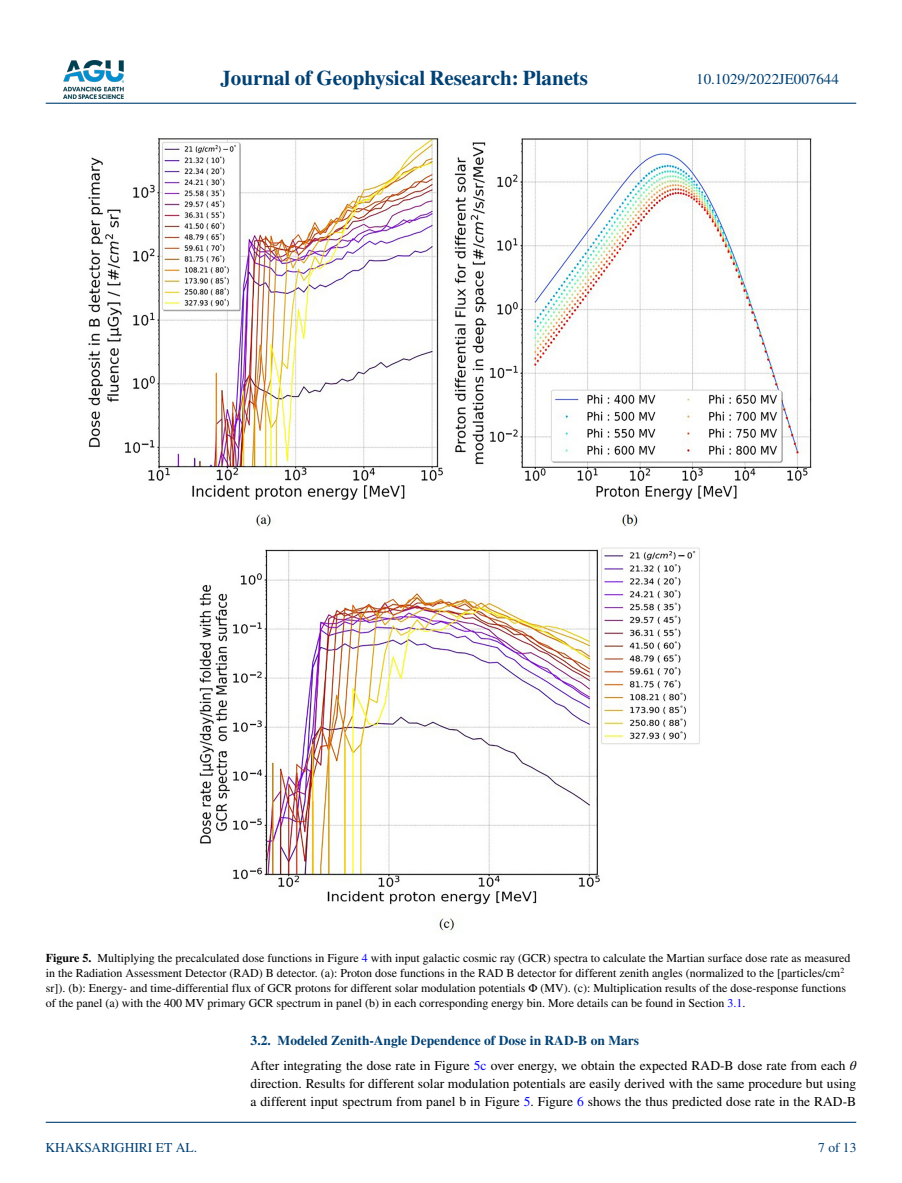
<style>
.page{position:relative;width:902px;height:1183px;background:#fff}
.page>*{position:absolute;margin:0;border:0;box-sizing:border-box;transform-origin:0 0}
.t1{font:700 21px "STIX";color:#004174}
.t2{font:15px "STIX";color:#004174}
.t3{font:13.5px/25.5px "STIX";color:#000}
.t4{font:13.5px "STIX";color:#004174}
.t5{font:12px/15px "STIX";color:#000}
.s1{font-weight:700}
.s2{color:#00f}
.s3{font-weight:700;color:#004174}
.s4{font-style:italic}
</style>
<div class="page">
<img style="left:63px;top:60px;width:60px;height:39px">
<hr style="left:46px;top:103px;width:810px;height:1px;background:#004174">
<hr style="left:46px;top:1121px;width:810px;height:1px;background:#004174">
<img style="left:88px;top:138px;width:724px;height:794px">
<h1 class="t1" style="left:220px;top:66px;width:369px">Journal of Geophysical Research: Planets</h1>
<p class="t2" style="left:696px;top:69px;width:144px">10.1029/2022JE007644</p>
<p class="t5" style="left:46px;top:950px;width:806px"><span class="s1">Figure 5.</span> Multiplying the precalculated dose functions in Figure <span class="s2">4</span> with input galactic cosmic ray (GCR) spectra to calculate the Martian surface dose rate as measured in the Radiation Assessment Detector (RAD) B detector. (a): Proton dose functions in the RAD B detector for different zenith angles (normalized to the [particles/cm<sup>2 </sup>sr]). (b): Energy- and time-differential flux of GCR protons for different solar modulation potentials Φ (MV). (c): Multiplication results of the dose-response functions of the panel (a) with the 400 MV primary GCR spectrum in panel (b) in each corresponding energy bin. More details can be found in Section <span class="s2">3.1</span>.</p>
<p class="t4" style="left:45px;top:1138px;width:153px">KHAKSARIGHIRI ET AL.</p>
<p class="t3" style="left:250px;top:1028px;width:607px"><span class="s3">3.2. Modeled Zenith-Angle Dependence of Dose in RAD-B on Mars<br></span>After integrating the dose rate in Figure <span class="s2">5c</span> over energy, we obtain the expected RAD-B dose rate from each <span class="s4">θ</span></p>
<p class="t3" style="left:250px;top:1075px;width:607px;line-height:18px">direction. Results for different solar modulation potentials are easily derived with the same procedure but using a different input spectrum from panel b in Figure <span class="s2">5</span>. Figure <span class="s2">6</span> shows the thus predicted dose rate in the RAD-B</p>
<p class="t4" style="left:818px;top:1138px;width:40px">7 of 13</p>
</div>
